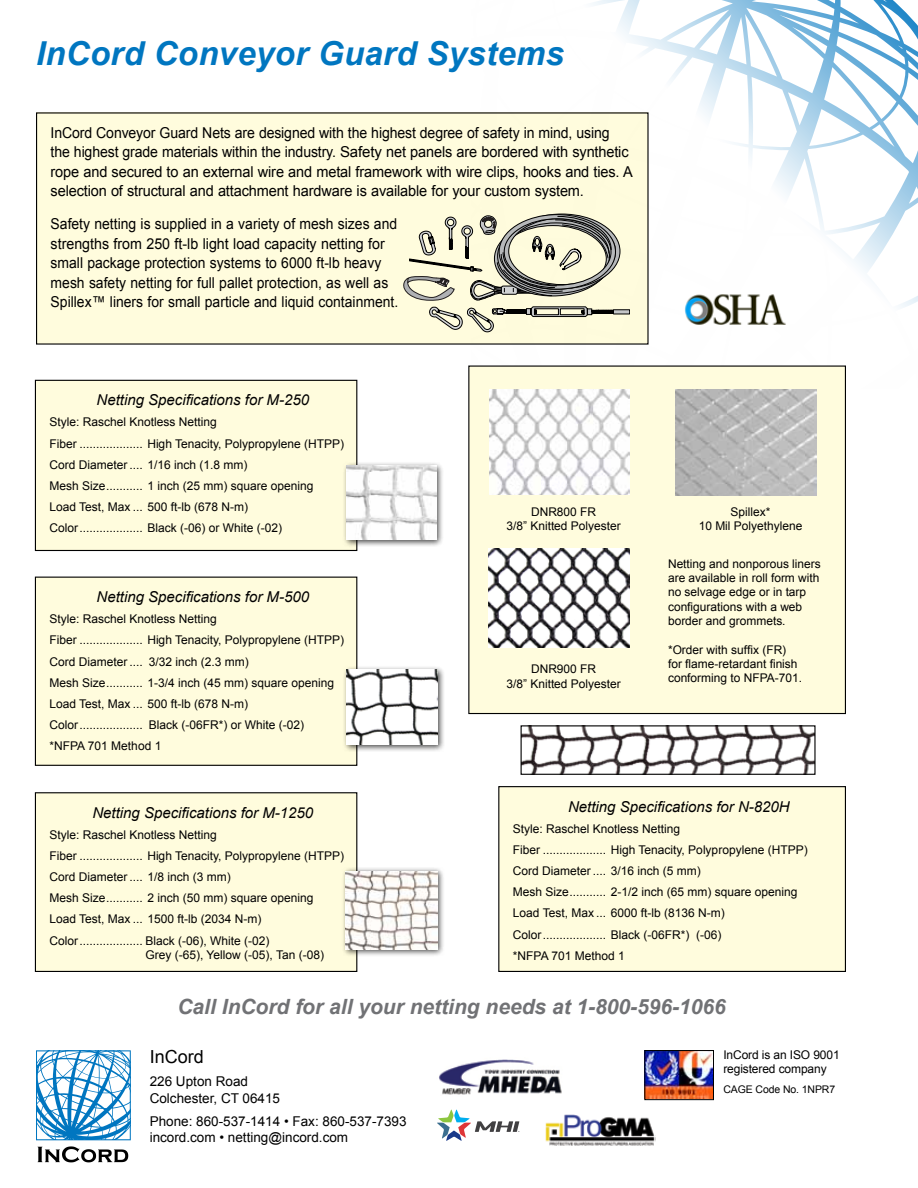
<style>
.page{position:relative;width:918px;height:1188px;background:#fff}
.page>*{position:absolute;margin:0;border:0;box-sizing:border-box;transform-origin:0 0}
.t1{font:italic 700 33px "Arial";letter-spacing:.01em;color:#0076c0}
.t2{font:italic 700 21px "Arial";color:#717275}
.t3{font:18px "Arial";color:#000}
.t4{font:15px/19.5px "Arial";letter-spacing:-.01em;color:#000;scale:.94 1}
.t5{font:15px/19.5px "Arial";letter-spacing:-.01em;color:#000;scale:.93 1}
.t6{font:italic 15px "Arial";color:#000}
.t7{font:13.5px/16.2px "Arial";color:#000}
.t8{font:12px/21.1px "Arial";color:#000}
.t9{font:10.5px "Arial";letter-spacing:-.01em;color:#000}
</style>
<div class="page">
<div style="left:37px;top:113px;width:611px;height:231px;background:#fffcdd"></div>
<img style="left:523px;top:727px;width:291px;height:46px">
<div style="left:521px;top:725px;width:295px;height:50px;border:1px solid #000"></div>
<img style="left:647px;top:1052px;width:65px;height:46px">
<div style="left:645px;top:1050px;width:69px;height:50px;border:1px solid #000"></div>
<svg style="left:472px;top:1px;width:446px;height:365px"></svg>
<div style="left:35px;top:380px;width:322px;height:170px;background:#fffcdd"></div>
<div style="left:35px;top:380px;width:322px;height:171px;border:1px solid #000"></div>
<div style="left:469px;top:366px;width:376px;height:348px;background:#fffcdd"></div>
<div style="left:468px;top:366px;width:378px;height:348px;border:1px solid #000"></div>
<img style="left:490px;top:390px;width:139px;height:105px">
<img style="left:676px;top:389px;width:141px;height:107px">
<img style="left:489px;top:549px;width:141px;height:99px">
<svg style="left:38px;top:1146px;width:90px;height:16px"></svg>
<svg style="left:36px;top:1050px;width:95px;height:90px"></svg>
<img style="left:683px;top:291px;width:106px;height:36px">
<div style="left:35px;top:577px;width:322px;height:188px;background:#fffcdd"></div>
<div style="left:35px;top:577px;width:322px;height:189px;border:1px solid #000"></div>
<svg style="left:404px;top:214px;width:226px;height:118px"></svg>
<div style="left:35px;top:793px;width:322px;height:178px;background:#fffcdd"></div>
<div style="left:35px;top:792px;width:322px;height:180px;border:1px solid #000"></div>
<div style="left:499px;top:787px;width:346px;height:184px;background:#fffcdd"></div>
<div style="left:498px;top:786px;width:348px;height:186px;border:1px solid #000"></div>
<div style="left:342px;top:461px;width:102px;height:87px;background:#000;opacity:.75"></div>
<img style="left:347px;top:465px;width:89px;height:75px">
<div style="left:342px;top:666px;width:103px;height:86px;background:#000;opacity:.75"></div>
<img style="left:347px;top:670px;width:90px;height:74px">
<div style="left:341px;top:867px;width:104px;height:90px;background:#000;opacity:.75"></div>
<img style="left:346px;top:871px;width:91px;height:78px">
<img style="left:439px;top:1059px;width:123px;height:36px">
<svg style="left:437px;top:1110px;width:83px;height:31px"></svg>
<img style="left:545px;top:1114px;width:111px;height:32px">
<h1 class="t1" style="left:36px;top:32px;width:530px">InCord Conveyor Guard Systems</h1>
<p class="t4" style="left:51px;top:123px;width:621px">InCord Conveyor Guard Nets are designed with the highest degree of safety in mind, using the highest grade materials within the industry. Safety net panels are bordered with synthetic rope and secured to an external wire and metal framework with wire clips, hooks and ties. A selection of structural and attachment hardware is available for your custom system.</p>
<p class="t5" style="left:51px;top:215px;width:375px">Safety netting is supplied in a variety of mesh sizes and strengths from 250 ft-lb light load capacity netting for small package protection systems to 6000 ft-lb heavy mesh safety netting for full pallet protection, as well as Spillex™ liners for small particle and liquid containment.</p>
<p class="t6" style="left:97px;top:390px;width:214px">Netting Specifications for M-250</p>
<p class="t8" style="left:50px;top:412px;width:296px">Style: Raschel Knotless Netting<br>Fiber ................... High Tenacity, Polypropylene (HTPP)<br>Cord Diameter .... 1/16 inch (1.8 mm)<br>Mesh Size........... 1 inch (25 mm) square opening<br>Load Test, Max ... 500 ft-lb (678 N-m)<br>Color................... Black (-06) or White (-02)</p>
<p class="t6" style="left:97px;top:587px;width:214px">Netting Specifications for M-500</p>
<p class="t8" style="left:50px;top:609px;width:296px">Style: Raschel Knotless Netting<br>Fiber ................... High Tenacity, Polypropylene (HTPP)<br>Cord Diameter .... 3/32 inch (2.3 mm)<br>Mesh Size........... 1-3/4 inch (45 mm) square opening Load Test, Max ... 500 ft-lb (678 N-m)<br>Color................... Black (-06FR*) or White (-02)<br>*NFPA 701 Method 1</p>
<p class="t8" style="left:506px;top:504px;width:116px;line-height:14.4px;text-align:center">DNR800 FR<br>3/8” Knitted Polyester</p>
<p class="t8" style="left:506px;top:662px;width:116px;line-height:14.4px;text-align:center">DNR900 FR<br>3/8” Knitted Polyester</p>
<p class="t8" style="left:699px;top:504px;width:105px;line-height:14.4px;text-align:center">Spillex*<br>10 Mil Polyethylene</p>
<p class="t8" style="left:668px;top:556px;width:154px;line-height:14.4px">Netting and nonporous liners are available in roll form with no selvage edge or in tarp configurations with a web border and grommets.</p>
<p class="t8" style="left:668px;top:643px;width:135px;line-height:14.4px">*Order with suffix (FR) for flame-retardant finish conforming to NFPA-701.</p>
<p class="t6" style="left:92px;top:803px;width:222px">Netting Specifications for M-1250</p>
<p class="t8" style="left:50px;top:824px;width:296px">Style: Raschel Knotless Netting<br>Fiber ................... High Tenacity, Polypropylene (HTPP)<br>Cord Diameter .... 1/8 inch (3 mm)<br>Mesh Size........... 2 inch (50 mm) square opening<br>Load Test, Max ... 1500 ft-lb (2034 N-m)<br>Color................... Black (-06), White (-02)</p>
<p class="t8" style="left:146px;top:944px;width:180px">Grey (-65), Yellow (-05), Tan (-08)</p>
<p class="t6" style="left:568px;top:797px;width:223px">Netting Specifications for N-820H</p>
<p class="t8" style="left:513px;top:818px;width:296px">Style: Raschel Knotless Netting<br>Fiber ................... High Tenacity, Polypropylene (HTPP)<br>Cord Diameter .... 3/16 inch (5 mm)<br>Mesh Size........... 2-1/2 inch (65 mm) square opening Load Test, Max ... 6000 ft-lb (8136 N-m)<br>Color................... Black (-06FR*) (-06)<br>*NFPA 701 Method 1</p>
<h2 class="t2" style="left:177px;top:993px;width:550px">Call InCord for all your netting needs at 1-800-596-1066</h2>
<p class="t8" style="left:723px;top:1048px;width:118px;line-height:14.4px">InCord is an ISO 9001 registered company</p>
<p class="t9" style="left:723px;top:1082px;width:113px">CAGE Code No. 1NPR7</p>
<h3 class="t3" style="left:150px;top:1045px;width:56px">InCord</h3>
<p class="t7" style="left:150px;top:1074px;width:132px">226 Upton Road<br>Colchester, CT 06415</p>
<p class="t7" style="left:150px;top:1113px;width:258px">Phone: 860-537-1414 • Fax: 860-537-7393 incord.com • netting@incord.com</p>
</div>
